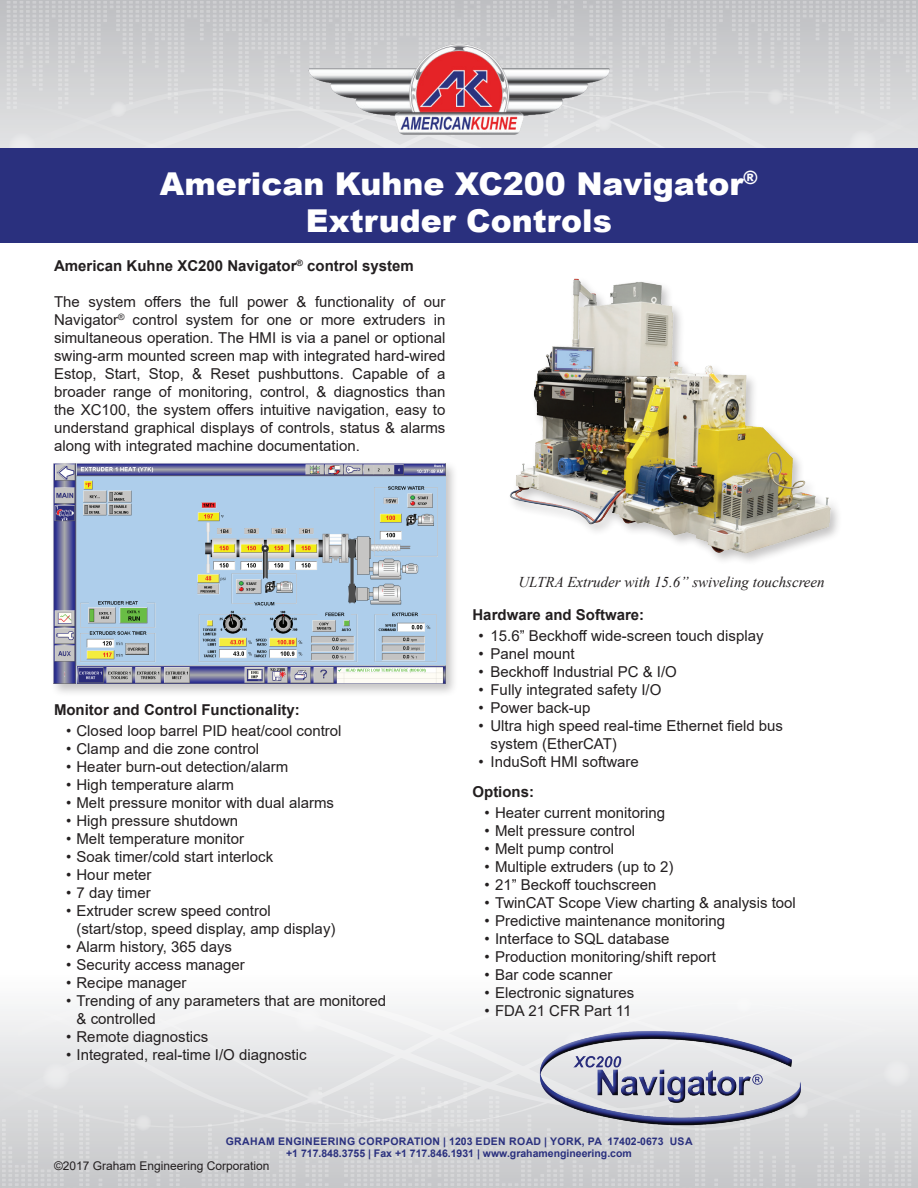
<style>
.page{position:relative;width:918px;height:1188px;background:#fff}
.page>*{position:absolute;margin:0;border:0;box-sizing:border-box;transform-origin:0 0}
.t1{font:900 31.5px/37.8px "Arial";color:#fff;text-align:center}
.t2{font:15px/18px "Arial";color:#231f20}
.t3{font:700 15px "Arial";color:#231f20}
.t4{font:italic 15px "Times New Roman";color:#231f20}
.t5{font:12px "Arial";color:#231f20}
.t6{font:700 10.5px/12.6px "Arial";color:#2a307e;text-align:center}
</style>
<div class="page">
<div style="left:0;top:1131px;width:918px;height:57px;background:#cdcecf"></div>
<svg style="left:592px;top:1131px;width:113px;height:57px;background:#cfcfd1"></svg>
<svg style="left:714px;top:1179px;width:4px;height:9px"></svg>
<svg style="left:734px;top:1131px;width:42px;height:57px;background:#cfcfd1"></svg>
<svg style="left:817px;top:1131px;width:43px;height:57px;background:#cfd0d2"></svg>
<svg style="left:869px;top:1131px;width:42px;height:57px;background:#cfd0d2"></svg>
<svg style="left:438px;top:1131px;width:145px;height:57px;background:#cfd0d1"></svg>
<svg style="left:344px;top:1131px;width:87px;height:57px;background:#d0d1d3"></svg>
<svg style="left:2px;top:1131px;width:88px;height:57px;background:#cfd0d1"></svg>
<svg style="left:99px;top:1179px;width:3px;height:9px"></svg>
<svg style="left:169px;top:1131px;width:17px;height:57px"></svg>
<svg style="left:202px;top:1131px;width:42px;height:57px;background:#cfd0d2"></svg>
<svg style="left:253px;top:1131px;width:43px;height:57px;background:#cfd0d2"></svg>
<svg style="left:305px;top:1131px;width:24px;height:57px"></svg>
<svg style="left:785px;top:1130px;width:24px;height:58px"></svg>
<svg style="left:118px;top:1130px;width:42px;height:58px;background:#cfcfd1"></svg>
<svg style="left:0;top:1006px;width:918px;height:124px"></svg>
<svg style="left:0;top:0;width:918px;height:88px;background:#c4c5c7"></svg>
<svg style="left:487px;top:1px;width:87px;height:43px;background:#c7c8cb"></svg>
<svg style="left:583px;top:1px;width:30px;height:87px"></svg>
<svg style="left:7px;top:1px;width:473px;height:89px;background:#cbcbce"></svg>
<svg style="left:622px;top:1px;width:294px;height:89px;background:#cbccce"></svg>
<svg style="left:0;top:90px;width:918px;height:58px;background:#dddddf"></svg>
<div style="left:0;top:148px;width:918px;height:95px;background:#2a307e"></div>
<img style="left:308px;top:44px;width:301px;height:91px">
<img style="left:531px;top:1021px;width:275px;height:109px">
<img style="left:509px;top:278px;width:323px;height:283px">
<div style="left:51px;top:460px;width:407px;height:237px;background:#231f20;opacity:.26"></div>
<img style="left:54px;top:464px;width:392px;height:220px">
<h1 class="t1" style="left:160px;top:164px;width:600px">American Kuhne XC200 Navigator<sup>®<br></sup>Extruder Controls</h1>
<p class="t3" style="left:54px;top:255px;width:361px">American Kuhne XC200 Navigator<sup>®</sup> control system</p>
<p class="t2" style="left:54px;top:292px;width:393px;text-align:justify">The system offers the full power &amp; functionality of our Navigator<sup>®</sup> control system for one or more extruders in simultaneous operation. The HMI is via a panel or optional swing-arm mounted screen map with integrated hard-wired Estop, Start, Stop, &amp; Reset pushbuttons. Capable of a broader range of monitoring, control, &amp; diagnostics than the XC100, the system offers intuitive navigation, easy to understand graphical displays of controls, status &amp; alarms along with integrated machine documentation.</p>
<p class="t3" style="left:54px;top:699px;width:247px">Monitor and Control Functionality:</p>
<p class="t2" style="left:66px;top:722px;width:277px">• Closed loop barrel PID heat/cool control</p>
<p class="t2" style="left:66px;top:740px;width:195px">• Clamp and die zone control</p>
<p class="t2" style="left:66px;top:758px;width:224px">• Heater burn-out detection/alarm</p>
<p class="t2" style="left:66px;top:776px;width:170px">• High temperature alarm</p>
<p class="t2" style="left:66px;top:794px;width:270px">• Melt pressure monitor with dual alarms</p>
<p class="t2" style="left:66px;top:812px;width:174px">• High pressure shutdown</p>
<p class="t2" style="left:66px;top:830px;width:180px">• Melt temperature monitor</p>
<p class="t2" style="left:66px;top:848px;width:209px">• Soak timer/cold start interlock</p>
<p class="t2" style="left:66px;top:866px;width:87px">• Hour meter</p>
<p class="t2" style="left:66px;top:884px;width:86px">• 7 day timer</p>
<p class="t2" style="left:76px;top:902px;width:260px;text-indent:-10px">• Extruder screw speed control (start/stop, speed display, amp display)</p>
<p class="t2" style="left:66px;top:938px;width:168px">• Alarm history, 365 days</p>
<p class="t2" style="left:66px;top:956px;width:180px">• Security access manager</p>
<p class="t2" style="left:66px;top:974px;width:122px">• Recipe manager</p>
<p class="t2" style="left:76px;top:992px;width:311px;text-indent:-10px">• Trending of any parameters that are monitored &amp; controlled</p>
<p class="t2" style="left:66px;top:1028px;width:144px">• Remote diagnostics</p>
<p class="t2" style="left:66px;top:1046px;width:242px">• Integrated, real-time I/O diagnostic</p>
<p class="t4" style="left:518px;top:571px;width:308px">ULTRA Extruder with 15.6” swiveling touchscreen</p>
<p class="t3" style="left:472px;top:604px;width:173px">Hardware and Software:</p>
<p class="t2" style="left:478px;top:626px;width:287px">• 15.6” Beckhoff wide-screen touch display</p>
<p class="t2" style="left:478px;top:644px;width:98px">• Panel mount</p>
<p class="t2" style="left:478px;top:662px;width:200px">• Beckhoff Industrial PC &amp; I/O</p>
<p class="t2" style="left:478px;top:680px;width:184px">• Fully integrated safety I/O</p>
<p class="t2" style="left:478px;top:698px;width:114px">• Power back-up</p>
<p class="t2" style="left:490px;top:716px;width:294px;text-indent:-12px">• Ultra high speed real-time Ethernet field bus system (EtherCAT)</p>
<p class="t2" style="left:478px;top:752px;width:162px">• InduSoft HMI software</p>
<p class="t3" style="left:472px;top:781px;width:63px">Options:</p>
<p class="t2" style="left:484px;top:804px;width:182px">• Heater current monitoring</p>
<p class="t2" style="left:484px;top:822px;width:152px">• Melt pressure control</p>
<p class="t2" style="left:484px;top:840px;width:131px">• Melt pump control</p>
<p class="t2" style="left:484px;top:858px;width:190px">• Multiple extruders (up to 2)</p>
<p class="t2" style="left:484px;top:876px;width:173px">• 21” Beckoff touchscreen</p>
<p class="t2" style="left:484px;top:894px;width:313px">• TwinCAT Scope View charting &amp; analysis tool</p>
<p class="t2" style="left:484px;top:912px;width:242px">• Predictive maintenance monitoring</p>
<p class="t2" style="left:484px;top:930px;width:187px">• Interface to SQL database</p>
<p class="t2" style="left:484px;top:948px;width:233px">• Production monitoring/shift report</p>
<p class="t2" style="left:484px;top:966px;width:130px">• Bar code scanner</p>
<p class="t2" style="left:484px;top:984px;width:151px">• Electronic signatures</p>
<p class="t2" style="left:484px;top:1002px;width:148px">• FDA 21 CFR Part 11</p>
<p class="t6" style="left:226px;top:1135px;width:468px">GRAHAM ENGINEERING CORPORATION | 1203 EDEN ROAD | YORK, PA 17402-0673 USA +1 717.848.3755 | Fax +1 717.846.1931 | www.grahamengineering.com</p>
<p class="t5" style="left:54px;top:1158px;width:217px">©2017 Graham Engineering Corporation</p>
</div>
